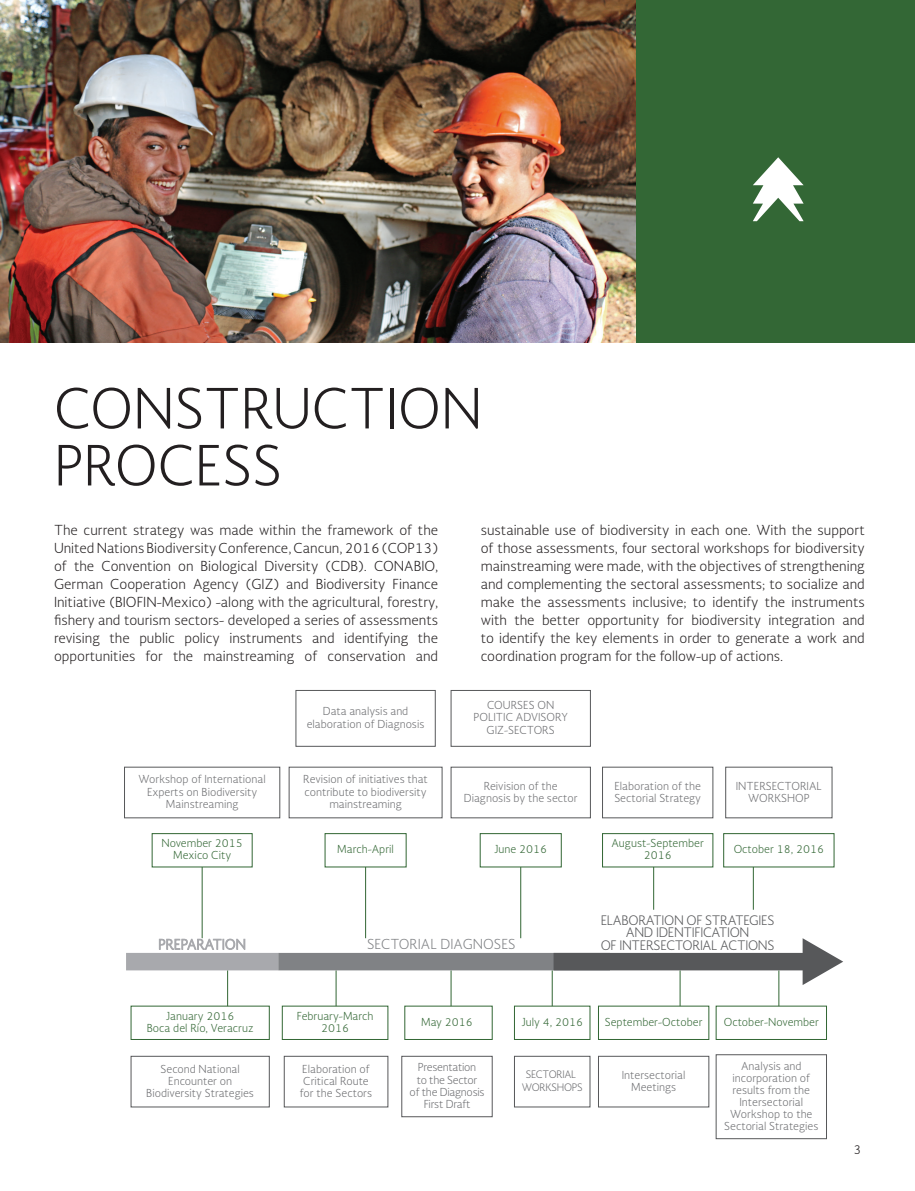
<style>
.page{position:relative;width:915px;height:1191px;background:#fff}
.page>*{position:absolute;margin:0;border:0;box-sizing:border-box;transform-origin:0 0}
.T1{font:300 54px/57px "Soberana Sans";color:#231f20}
.Body1{font:300 13.5px/18px "Soberana Sans";color:#231f20;text-align:justify}
.t1{font:300 13.5px "Soberana Sans";color:#808285}
.t2{font:300 12.75px/12.1px "Soberana Sans";letter-spacing:-.025em;color:#57585a;text-align:center}
.Body1-2{font:300 12px "Soberana Sans";color:#231f20}
.t3{font:300 10.8px/12.1px "Soberana Sans";color:#6c6d70;text-align:center}
.t4{font:300 10.8px/12.1px "Soberana Sans";color:#336735;text-align:center}
.t5{font:300 10.8px/12.1px "Soberana Sans";letter-spacing:-.025em;color:#6c6d70;text-align:center}
.t6{font:300 10.05px/12.1px "Soberana Sans";letter-spacing:-.025em;color:#6c6d70;text-align:center}
</style>
<div class="page">
<div style="left:152px;top:833px;width:100px;height:34px;border:1px solid #336735"></div>
<div style="left:130px;top:1005px;width:140px;height:35px;border:1px solid #336735"></div>
<div style="left:324px;top:833px;width:82px;height:34px;border:1px solid #336735"></div>
<svg style="left:159px;top:938px;width:86px;height:12px"></svg>
<div style="left:282px;top:1005px;width:106px;height:35px;border:1px solid #336735"></div>
<div style="left:404px;top:1005px;width:88px;height:35px;border:1px solid #336735"></div>
<div style="left:513px;top:1005px;width:77px;height:35px;border:1px solid #336735"></div>
<div style="left:597px;top:1005px;width:112px;height:35px;border:1px solid #336735"></div>
<div style="left:715px;top:1005px;width:111px;height:35px;border:1px solid #336735"></div>
<div style="left:479px;top:833px;width:82px;height:34px;border:1px solid #336735"></div>
<div style="left:601px;top:833px;width:112px;height:34px;border:1px solid #336735"></div>
<div style="left:723px;top:833px;width:111px;height:34px;border:1px solid #336735"></div>
<div style="left:295px;top:690px;width:140px;height:56px;border:1px solid #57585a"></div>
<div style="left:124px;top:767px;width:156px;height:51px;border:1px solid #57585a"></div>
<div style="left:131px;top:1056px;width:138px;height:51px;border:1px solid #57585a"></div>
<div style="left:284px;top:1056px;width:104px;height:51px;border:1px solid #57585a"></div>
<div style="left:401px;top:1056px;width:91px;height:61px;border:1px solid #57585a"></div>
<div style="left:514px;top:1056px;width:76px;height:51px;border:1px solid #57585a"></div>
<div style="left:598px;top:1056px;width:111px;height:51px;border:1px solid #57585a"></div>
<div style="left:715px;top:1054px;width:111px;height:85px;border:1px solid #57585a"></div>
<div style="left:289px;top:767px;width:153px;height:51px;border:1px solid #57585a"></div>
<div style="left:450px;top:767px;width:140px;height:51px;border:1px solid #57585a"></div>
<div style="left:602px;top:767px;width:111px;height:51px;border:1px solid #57585a"></div>
<div style="left:725px;top:767px;width:107px;height:51px;border:1px solid #57585a"></div>
<div style="left:450px;top:690px;width:140px;height:56px;border:1px solid #57585a"></div>
<div style="left:126px;top:953px;width:152px;height:17px;background:#a8a9ad"></div>
<div style="left:278px;top:953px;width:331px;height:17px;background:#808285"></div>
<div style="left:553px;top:953px;width:253px;height:17px;background:#57585a"></div>
<svg style="left:802px;top:938px;width:40px;height:47px"></svg>
<hr style="left:201px;top:867px;width:1px;height:71px;background:#336735">
<hr style="left:365px;top:867px;width:1px;height:71px;background:#336735">
<hr style="left:520px;top:867px;width:1px;height:71px;background:#336735">
<hr style="left:653px;top:867px;width:1px;height:42px;background:#336735">
<hr style="left:752px;top:867px;width:1px;height:42px;background:#336735">
<hr style="left:227px;top:970px;width:1px;height:36px;background:#336735">
<hr style="left:335px;top:970px;width:1px;height:36px;background:#336735">
<hr style="left:450px;top:970px;width:1px;height:36px;background:#336735">
<hr style="left:551px;top:970px;width:1px;height:36px;background:#336735">
<hr style="left:679px;top:970px;width:1px;height:36px;background:#336735">
<hr style="left:778px;top:970px;width:1px;height:36px;background:#336735">
<img style="left:0;top:0;width:636px;height:343px">
<div style="left:636px;top:0;width:278px;height:343px;background:#336735"></div>
<svg style="left:753px;top:157px;width:50px;height:64px"></svg>
<p class="T1" style="left:54px;top:378px;width:430px">CONSTRUCTION<br>PROCESS</p>
<p class="Body1" style="left:54px;top:521px;width:385px">The current strategy was made within the framework of the United Nations Biodiversity Conference, Cancun, 2016 (COP13) of the Convention on Biological Diversity (CDB). CONABIO, German Cooperation Agency (GIZ) and Biodiversity Finance Initiative (BIOFIN-Mexico) -along with the agricultural, forestry, fishery and tourism sectors- developed a series of assessments revising the public policy instruments and identifying the opportunities for the mainstreaming of conservation and</p>
<p class="Body1" style="left:480px;top:521px;width:385px">sustainable use of biodiversity in each one. With the support of those assessments, four sectoral workshops for biodiversity mainstreaming were made, with the objectives of strengthening and complementing the sectoral assessments; to socialize and make the assessments inclusive; to identify the instruments with the better opportunity for biodiversity integration and to identify the key elements in order to generate a work and coordination program for the follow-up of actions.</p>
<p class="t3" style="left:138px;top:773px;width:129px">Workshop of International<br>Experts on Biodiversity<br>Mainstreaming</p>
<p class="t4" style="left:161px;top:837px;width:83px">November 2015<br>Mexico City</p>
<p class="t3" style="left:306px;top:705px;width:119px">Data analysis and elaboration of Diagnosis</p>
<p class="t3" style="left:303px;top:773px;width:126px">Revision of initiatives that contribute to biodiversity mainstreaming</p>
<p class="t4" style="left:337px;top:843px;width:58px">March-April</p>
<p class="t3" style="left:473px;top:699px;width:96px">COURSES ON<br>POLITIC ADVISORY<br>GIZ-SECTORS</p>
<p class="t3" style="left:463px;top:779px;width:115px">Reivision of the<br>Diagnosis by the sector</p>
<p class="t3" style="left:614px;top:779px;width:88px;text-align:left">Elaboration of the<br>Sectorial Strategy</p>
<p class="t3" style="left:735px;top:779px;width:88px">INTERSECTORIAL<br>WORKSHOP</p>
<p class="t4" style="left:494px;top:843px;width:54px">June 2016</p>
<p class="t4" style="left:611px;top:837px;width:94px">August-September<br>2016</p>
<p class="t4" style="left:733px;top:843px;width:92px">October 18, 2016</p>
<p class="t1" style="left:367px;top:935px;width:150px">SECTORIAL DIAGNOSES</p>
<p class="t2" style="left:600px;top:914px;width:175px">ELABORATION OF STRATEGIES<br>AND IDENTIFICATION<br>OF INTERSECTORIAL ACTIONS</p>
<p class="t4" style="left:296px;top:1009px;width:78px">February-March<br>2016</p>
<p class="t4" style="left:147px;top:1009px;width:108px">January 2016<br>Boca del Río, Veracruz</p>
<p class="t4" style="left:421px;top:1015px;width:53px">May 2016</p>
<p class="t4" style="left:521px;top:1015px;width:63px">July 4, 2016</p>
<p class="t4" style="left:604px;top:1015px;width:99px">September-October</p>
<p class="t4" style="left:723px;top:1015px;width:97px">October-November</p>
<p class="t3" style="left:146px;top:1062px;width:109px">Second National<br>Encounter on<br>Biodiversity Strategies</p>
<p class="t3" style="left:300px;top:1062px;width:74px">Elaboration of<br>Critical Route for the Sectors</p>
<p class="t5" style="left:409px;top:1061px;width:76px">Presentation<br>to the Sector<br>of the Diagnosis<br>First Draft</p>
<p class="t6" style="left:521px;top:1068px;width:62px">SECTORIAL<br>WORKSHOPS</p>
<p class="t3" style="left:621px;top:1068px;width:65px">Intersectorial<br>Meetings</p>
<p class="t3" style="left:724px;top:1059px;width:96px">Analysis and incorporation of results from the<br>Intersectorial<br>Workshop to the<br>Sectorial Strategies</p>
<p class="Body1-2" style="left:853px;top:1141px;width:9px">3</p>
</div>
